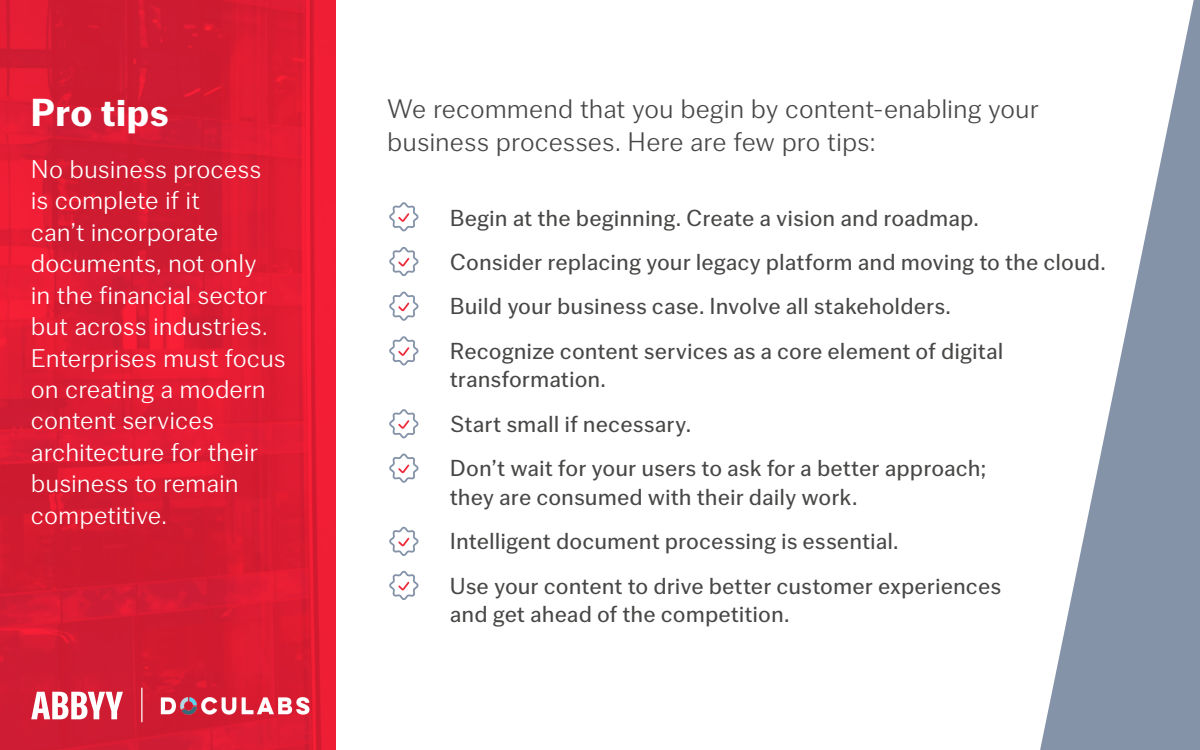
<style>
.page{position:relative;width:1200px;height:750px;background:#fff}
.page>*{position:absolute;margin:0;border:0;box-sizing:border-box;transform-origin:0 0}
.t1{font:700 40px "Co Fo Gothic";letter-spacing:.025em;color:#fff}
.t2{font:300 27.5px/33px "Co Fo Gothic";letter-spacing:.025em;color:#474746}
.t3{font:300 26.25px/31.5px "Co Fo Gothic";letter-spacing:.025em;color:#fff}
.t4{font:23.75px/44.5px "Co Fo Gothic";letter-spacing:.03em;color:#474746}
</style>
<div class="page">
<img style="left:0;top:0;width:335px;height:750px">
<svg style="left:1040px;top:0;width:160px;height:750px"></svg>
<svg style="left:389px;top:202px;width:30px;height:30px"></svg>
<svg style="left:389px;top:247px;width:30px;height:29px"></svg>
<svg style="left:389px;top:291px;width:30px;height:30px"></svg>
<svg style="left:389px;top:336px;width:30px;height:30px"></svg>
<svg style="left:389px;top:409px;width:30px;height:30px"></svg>
<svg style="left:389px;top:453px;width:30px;height:30px"></svg>
<svg style="left:389px;top:526px;width:30px;height:30px"></svg>
<svg style="left:389px;top:570px;width:30px;height:30px"></svg>
<img style="left:156px;top:692px;width:157px;height:27px">
<svg style="left:31px;top:692px;width:92px;height:27px"></svg>
<hr style="left:141px;top:688px;width:2px;height:34px;background:#fff">
<h1 class="t1" style="left:31px;top:87px;width:139px">Pro tips</h1>
<p class="t3" style="left:31px;top:153px;width:256px">No business process<br>is complete if it<br>can’t incorporate documents, not only<br>in the financial sector but across industries.<br>Enterprises must focus on creating a modern content services architecture for their business to remain competitive.</p>
<p class="t2" style="left:388px;top:92px;width:652px">We recommend that you begin by content-enabling your business processes. Here are few pro tips:</p>
<p class="t4" style="left:450px;top:195px;width:657px">Begin at the beginning. Create a vision and roadmap.<br>Consider replacing your legacy platform and moving to the cloud.<br>Build your business case. Involve all stakeholders.<br>Recognize content services as a core element of digital</p>
<p class="t4" style="left:450px;top:357px;width:537px">transformation.<br>Start small if necessary.<br>Don’t wait for your users to ask for a better approach;</p>
<p class="t4" style="left:450px;top:474px;width:552px">they are consumed with their daily work.<br>Intelligent document processing is essential.<br>Use your content to drive better customer experiences</p>
<p class="t4" style="left:450px;top:592px;width:341px">and get ahead of the competition.</p>
</div>
